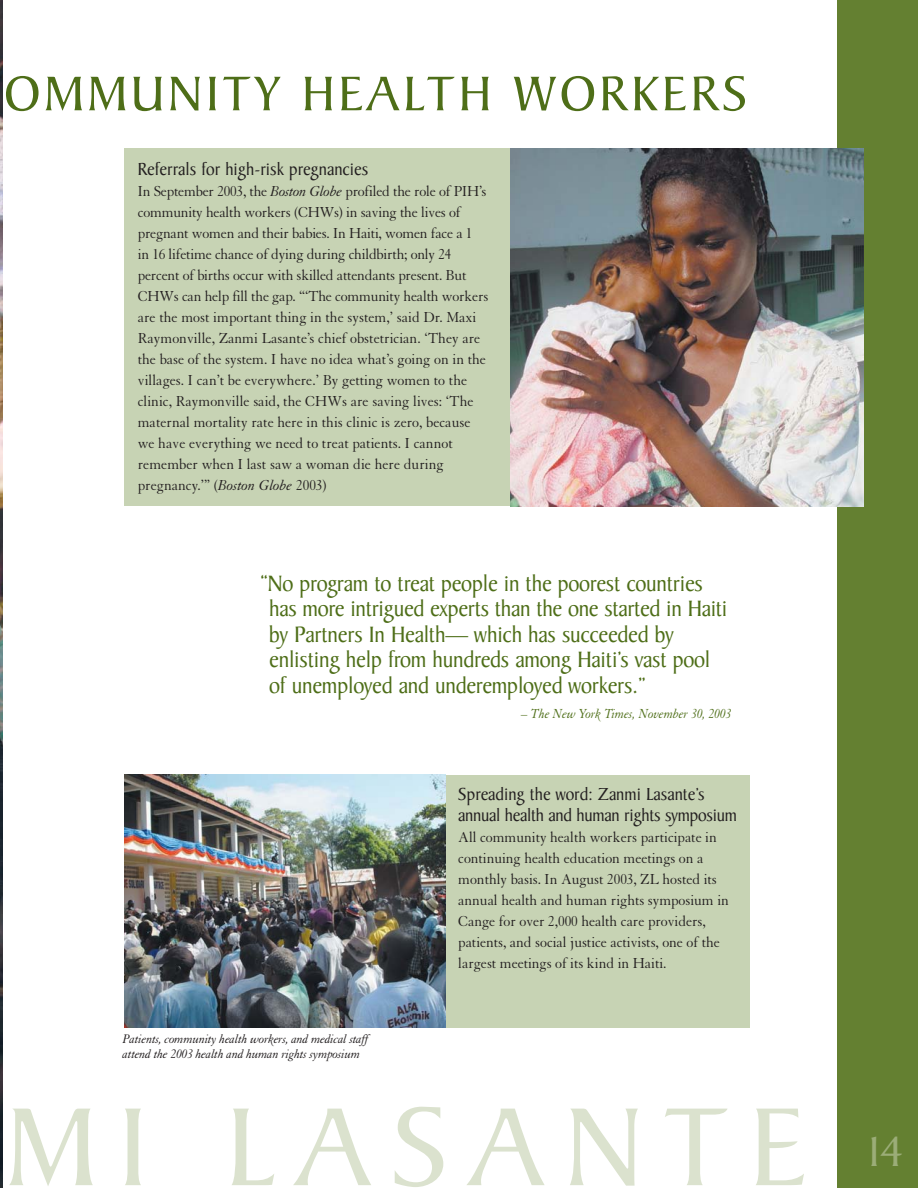
<style>
.page{position:relative;width:918px;height:1188px;background:#fff}
.page>*{position:absolute;margin:0;border:0;box-sizing:border-box;transform-origin:0 0}
.t1{font:120px "Baker Signet";letter-spacing:.175em;color:#dbe2ce}
.t2{font:52.5px "Baker Signet";letter-spacing:.065em;color:#4e6e18}
.t3{font:45px "Baker Signet";color:#9bad78}
.t4{font:24px/25.5px "Baker Signet";letter-spacing:-.01em;color:#4e6e18;scale:.95 1}
.t5{font:18.75px/21px "Baker Signet";color:#231f20;scale:.95 1}
.t6{font:15.75px/21px "Granjon";letter-spacing:-.005em;color:#231f20;scale:.95 1}
.t7{font:italic 14.25px "Granjon";color:#4e6e18;scale:.9 1}
.t8{font:italic 13.5px/15px "Granjon";letter-spacing:-.015em;color:#231f20;scale:.95 1}
.s1{font-style:italic}
</style>
<div class="page">
<div style="left:837px;top:0;width:81px;height:1188px;background:#648031"></div>
<div style="left:124px;top:148px;width:626px;height:358px;background:#c7d3b4"></div>
<img style="left:510px;top:148px;width:354px;height:358px">
<div style="left:124px;top:775px;width:626px;height:253px;background:#c7d3b4"></div>
<img style="left:124px;top:775px;width:322px;height:253px">
<img style="left:0;top:0;width:3px;height:1188px">
<h2 class="t2" style="left:4px;top:74px;width:745px">OMMUNITY HEALTH WORKERS</h2>
<p class="t5" style="left:138px;top:161px;width:244px">Referrals for high-risk pregnancies</p>
<p class="t6" style="left:138px;top:182px;width:371px">In September 2003, the <span class="s1">Boston Globe</span> profiled the role of PIH’s community health workers (CHWs) in saving the lives of pregnant women and their babies. In Haiti, women face a 1<br>in 16 lifetime chance of dying during childbirth; only 24 percent of births occur with skilled attendants present. But CHWs can help fill the gap. “‘The community health workers are the most important thing in the system,’ said Dr. Maxi Raymonville, Zanmi Lasante’s chief obstetrician. ‘They are the base of the system. I have no idea what’s going on in the villages. I can’t be everywhere.’ By getting women to the clinic, Raymonville said, the CHWs are saving lives: ‘The maternal mortality rate here in this clinic is zero, because we have everything we need to treat patients. I cannot remember when I last saw a woman die here during pregnancy.’” (<span class="s1">Boston Globe</span> 2003)</p>
<p class="t4" style="left:269px;top:573px;width:484px;text-indent:-9px">“No program to treat people in the poorest countries has more intrigued experts than the one started in Haiti by Partners In Health— which has succeeded by enlisting help from hundreds among Haiti’s vast pool of unemployed and underemployed workers.”</p>
<p class="t7" style="left:521px;top:709px;width:235px">– The New York Times, November 30, 2003</p>
<p class="t8" style="left:123px;top:1033px;width:260px">Patients, community health workers, and medical staff attend the 2003 health and human rights symposium</p>
<p class="t5" style="left:458px;top:785px;width:295px">Spreading the word: Zanmi Lasante’s annual health and human rights symposium</p>
<p class="t6" style="left:458px;top:828px;width:286px">All community health workers participate in continuing health education meetings on a monthly basis. In August 2003, ZL hosted its annual health and human rights symposium in Cange for over 2,000 health care providers, patients, and social justice activists, one of the largest meetings of its kind in Haiti.</p>
<h1 class="t1" style="left:5px;top:1101px;width:804px">MI LASANTE</h1>
<h3 class="t3" style="left:867px;top:1135px;width:37px">14</h3>
</div>
